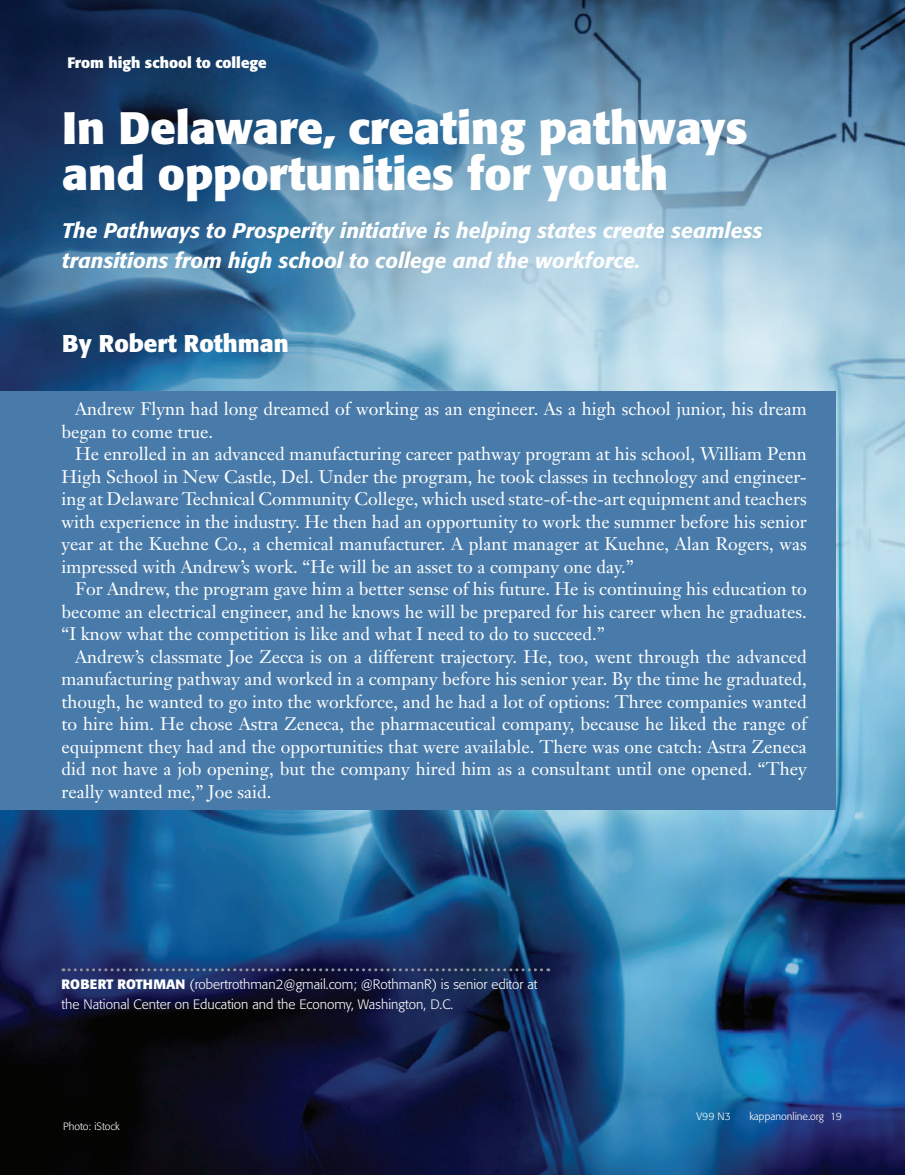
<style>
.page{position:relative;width:905px;height:1175px;background:#fff}
.page>*{position:absolute;margin:0;border:0;box-sizing:border-box;transform-origin:0 0}
.t1{font:700 45px/46.5px "Formata";color:#fff}
.t2{font:700 24px "Formata";color:#fff}
.t3{font:italic 500 21px/30px "Formata";color:#fff}
.t4{font:18px/22.5px "Janson Text";color:#fff;text-align:justify}
.t5{font:700 15px "Formata";color:#fff}
.t6{font:300 13.5px/19.5px "Formata";color:#fff}
.t7{font:700 13.5px "Formata";color:#fff}
.t8{font:300 10.5px "Formata";color:#fff}
.s1{font-weight:700}
</style>
<div class="page">
<img style="left:0;top:0;width:904px;height:1174px">
<div style="left:0;top:392px;width:836px;height:418px;background:#497baa"></div>
<svg style="left:63px;top:968px;width:486px;height:3px"></svg>
<p class="t5" style="left:67px;top:53px;width:201px">From high school to college</p>
<h1 class="t1" style="left:62px;top:104px;width:687px">In Delaware, creating pathways and opportunities for youth</h1>
<p class="t3" style="left:62px;top:216px;width:701px">The Pathways to Prosperity initiative is helping states create seamless transitions from high school to college and the workforce.</p>
<h2 class="t2" style="left:62px;top:329px;width:228px">By Robert Rothman</h2>
<p class="t4" style="left:62px;top:397px;width:747px;text-indent:14px">Andrew Flynn had long dreamed of working as an engineer. As a high school junior, his dream began to come true.</p>
<p class="t4" style="left:62px;top:442px;width:746px;text-indent:14px">He enrolled in an advanced manufacturing career pathway program at his school, William Penn High School in New Castle, Del. Under the program, he took classes in technology and engineer&shy;ing at Delaware Technical Community College, which used state-of-the-art equipment and teachers with experience in the industry. He then had an opportunity to work the summer before his senior year at the Kuehne Co., a chemical manufacturer. A plant manager at Kuehne, Alan Rogers, was impressed with Andrew’s work. “He will be an asset to a company one day.”</p>
<p class="t4" style="left:62px;top:577px;width:746px;text-indent:14px">For Andrew, the program gave him a better sense of his future. He is continuing his education to become an electrical engineer, and he knows he will be prepared for his career when he graduates. “I know what the competition is like and what I need to do to succeed.”</p>
<p class="t4" style="left:62px;top:645px;width:746px;text-indent:14px">Andrew’s classmate Joe Zecca is on a different trajectory. He, too, went through the advanced manufacturing pathway and worked in a company before his senior year. By the time he graduated, though, he wanted to go into the workforce, and he had a lot of options: Three companies wanted to hire him. He chose Astra Zeneca, the pharmaceutical company, because he liked the range of equipment they had and the opportunities that were available. There was one catch: Astra Zeneca did not have a job opening, but the company hired him as a consultant until one opened. “They really wanted me,” Joe said.</p>
<p class="t6" style="left:62px;top:975px;width:477px;text-indent:114px"><span class="s1">N</span> (robertrothman2@gmail.com; @RothmanR) is senior editor at the National Center on Education and the Economy, Washington, D.C.</p>
<p class="t7" style="left:62px;top:976px;width:93px">ROBERT ROTHMA</p>
<p class="t8" style="left:63px;top:1120px;width:58px">Photo: iStock</p>
<p class="t8" style="left:696px;top:1110px;width:36px">V99 N3</p>
<p class="t8" style="left:749px;top:1110px;width:94px">kappanonline.org 19</p>
</div>
